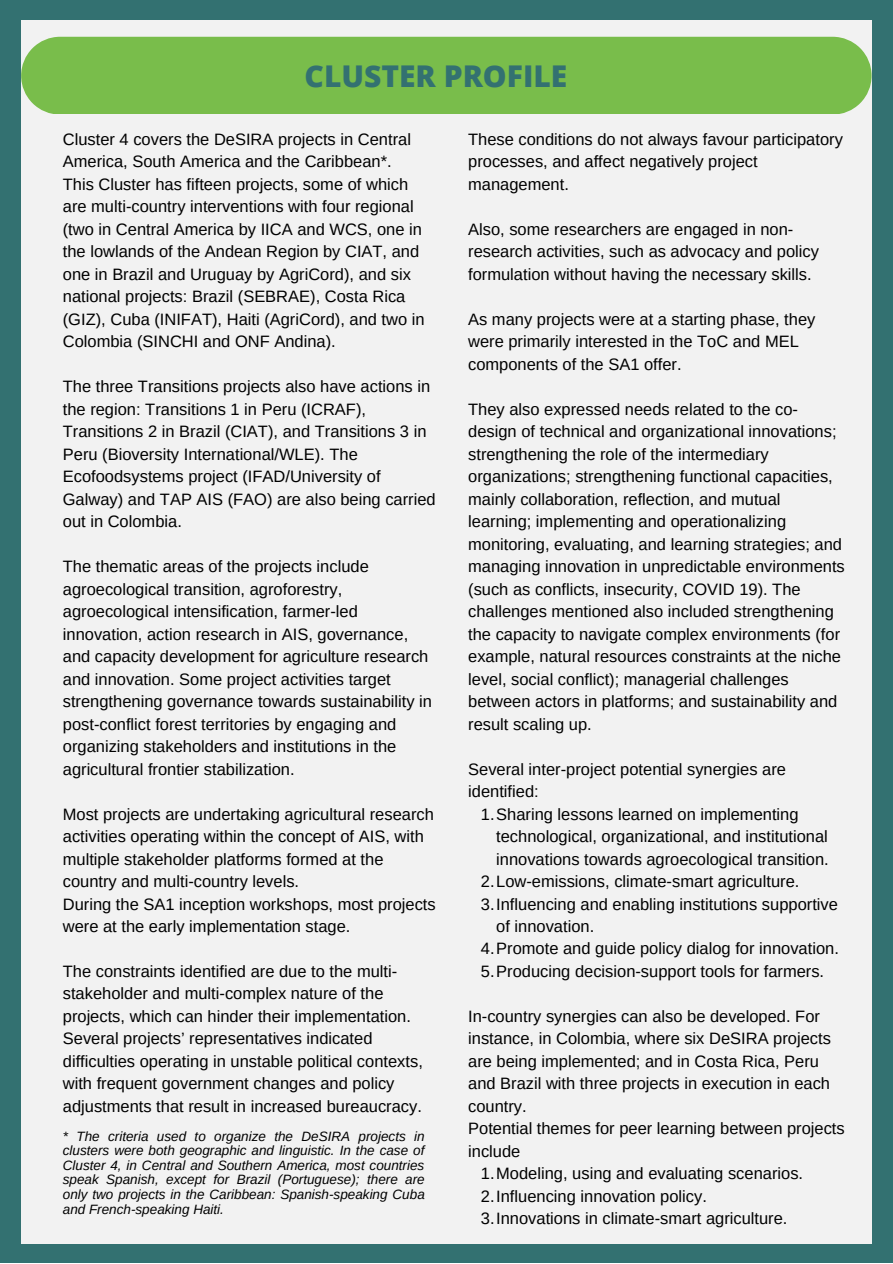
<style>
.page{position:relative;width:893px;height:1264px;background:#fff}
.page>*{position:absolute;margin:0;border:0;box-sizing:border-box;transform-origin:0 0}
.t1{font:800 30px "Open Sans";color:#337171}
.t2{font:16.5px/22.5px "Arimo";color:#000}
.t3{font:italic 13.5px/14.5px "Arimo";color:#000;text-align:justify}
</style>
<div class="page">
<div style="left:0;top:0;width:892px;height:1262px;background:#337171"></div>
<div style="left:21px;top:20px;width:850px;height:1223px;background:#f2f2f2"></div>
<div style="left:21px;top:37px;width:850px;height:77px;background:#79bd4b"></div>
<p class="t1" style="left:304px;top:55px;width:264px">CLUSTER PROFILE</p>
<p class="t2" style="left:63px;top:128px;width:349px">Cluster 4 covers the DeSIRA projects in Central<br>America, South America and the Caribbean*.</p>
<p class="t2" style="left:63px;top:173px;width:363px">This Cluster has fifteen projects, some of which are multi-country interventions with four regional (two in Central America by IICA and WCS, one in the lowlands of the Andean Region by CIAT, and one in Brazil and Uruguay by AgriCord), and six national projects: Brazil (SEBRAE), Costa Rica (GIZ), Cuba (INIFAT), Haiti (AgriCord), and two in Colombia (SINCHI and ONF Andina).</p>
<p class="t2" style="left:63px;top:375px;width:374px">The three Transitions projects also have actions in the region: Transitions 1 in Peru (ICRAF), Transitions 2 in Brazil (CIAT), and Transitions 3 in Peru (Bioversity International/WLE). The Ecofoodsystems project (IFAD/University of Galway) and TAP AIS (FAO) are also being carried out in Colombia.</p>
<p class="t2" style="left:63px;top:555px;width:371px">The thematic areas of the projects include agroecological transition, agroforestry, agroecological intensification, farmer-led innovation, action research in AIS, governance, and capacity development for agriculture research and innovation. Some project activities target strengthening governance towards sustainability in post-conflict forest territories by engaging and organizing stakeholders and institutions in the agricultural frontier stabilization.</p>
<p class="t2" style="left:63px;top:802px;width:372px">Most projects are undertaking agricultural research activities operating within the concept of AIS, with multiple stakeholder platforms formed at the country and multi-country levels.</p>
<p class="t2" style="left:63px;top:892px;width:374px">During the SA1 inception workshops, most projects were at the early implementation stage.</p>
<p class="t2" style="left:63px;top:960px;width:361px">The constraints identified are due to the multi&shy;stakeholder and multi-complex nature of the projects, which can hinder their implementation.<br>Several projects’ representatives indicated difficulties operating in unstable political contexts, with frequent government changes and policy adjustments that result in increased bureaucracy.</p>
<p class="t3" style="left:63px;top:1128px;width:363px">* The criteria used to organize the DeSIRA projects in clusters were both geographic and linguistic. In the case of Cluster 4, in Central and Southern America, most countries speak Spanish, except for Brazil (Portuguese); there are only two projects in the Caribbean: Spanish-speaking Cuba and French-speaking Haiti.</p>
<p class="t2" style="left:468px;top:128px;width:376px">These conditions do not always favour participatory processes, and affect negatively project management.</p>
<p class="t2" style="left:468px;top:218px;width:352px">Also, some researchers are engaged in non&shy;research activities, such as advocacy and policy formulation without having the necessary skills.</p>
<p class="t2" style="left:468px;top:308px;width:349px">As many projects were at a starting phase, they were primarily interested in the ToC and MEL components of the SA1 offer.</p>
<p class="t2" style="left:468px;top:397px;width:378px">They also expressed needs related to the co&shy;design of technical and organizational innovations; strengthening the role of the intermediary organizations; strengthening functional capacities, mainly collaboration, reflection, and mutual learning; implementing and operationalizing monitoring, evaluating, and learning strategies; and managing innovation in unpredictable environments (such as conflicts, insecurity, COVID 19). The challenges mentioned also included strengthening the capacity to navigate complex environments (for example, natural resources constraints at the niche level, social conflict); managerial challenges between actors in platforms; and sustainability and result scaling up.</p>
<p class="t2" style="left:468px;top:757px;width:319px">Several inter-project potential synergies are identified:</p>
<p class="t2" style="left:496px;top:802px;width:334px;text-indent:-15px">1.Sharing lessons learned on implementing technological, organizational, and institutional innovations towards agroecological transition.</p>
<p class="t2" style="left:481px;top:870px;width:320px">2.Low-emissions, climate-smart agriculture.</p>
<p class="t2" style="left:496px;top:892px;width:343px;text-indent:-15px">3.Influencing and enabling institutions supportive of innovation.</p>
<p class="t2" style="left:481px;top:937px;width:359px">4.Promote and guide policy dialog for innovation.</p>
<p class="t2" style="left:481px;top:960px;width:345px">5.Producing decision-support tools for farmers.</p>
<p class="t2" style="left:468px;top:1004px;width:364px">In-country synergies can also be developed. For instance, in Colombia, where six DeSIRA projects are being implemented; and in Costa Rica, Peru and Brazil with three projects in execution in each country.</p>
<p class="t2" style="left:468px;top:1117px;width:378px">Potential themes for peer learning between projects include</p>
<p class="t2" style="left:481px;top:1162px;width:324px">1.Modeling, using and evaluating scenarios.</p>
<p class="t2" style="left:481px;top:1184px;width:227px">2.Influencing innovation policy.</p>
<p class="t2" style="left:481px;top:1207px;width:308px">3.Innovations in climate-smart agriculture.</p>
</div>
